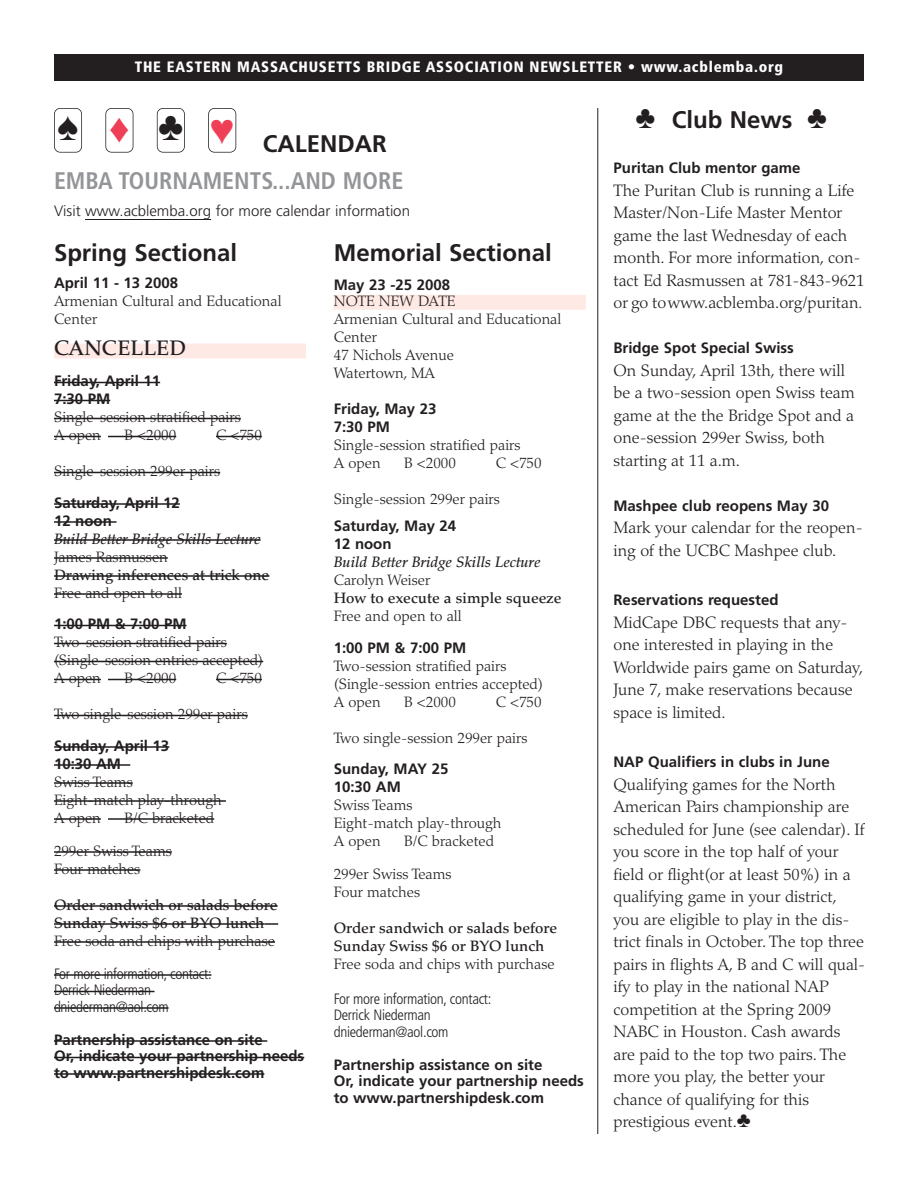
<style>
.page{position:relative;width:918px;height:1188px;background:#fff}
.page>*{position:absolute;margin:0;border:0;box-sizing:border-box;transform-origin:0 0}
.t1{font:34.35px "Zapf Dingbats";color:#231f20}
.t2{font:700 24px "Frutiger";color:#231f20}
.t3{font:700 condensed 24px "Frutiger";color:#939598}
.t4{font:500 21px "Palatino";color:#231f20}
.t5{font:300 16.5px/22.5px "Palatino";color:#231f20}
.t6{font:300 15px/18px "Palatino";color:#231f20}
.t7{font:700 15px/18px "Frutiger";color:#231f20}
.t8{font:500 15px/18px "Palatino";color:#231f20}
.t9{font:300 condensed 15px/16.5px "Frutiger";letter-spacing:-.02em;color:#231f20}
.t10{font:900 condensed 15px "Frutiger";letter-spacing:.05em;color:#fff}
.t11{font:italic 500 15px "Palatino";color:#231f20}
.t12{font:300 15px "Frutiger";color:#231f20}
.s1{color:#ef3f56}
.s2{font-size:15px}
</style>
<div class="page">
<div style="left:54px;top:54px;width:810px;height:27px;background:#231f20"></div>
<hr style="left:85px;top:219px;width:126px;height:1px;background:#231f20">
<hr style="left:597px;top:108px;width:1px;height:1026px;background:#231f20">
<div style="left:54px;top:344px;width:252px;height:15px;background:#fee9e5"></div>
<hr style="left:54px;top:382px;width:106px;height:1px;background:#231f20">
<hr style="left:54px;top:400px;width:56px;height:1px;background:#231f20">
<hr style="left:54px;top:418px;width:187px;height:1px;background:#231f20">
<hr style="left:54px;top:436px;width:47px;height:1px;background:#231f20">
<hr style="left:108px;top:436px;width:68px;height:1px;background:#231f20">
<hr style="left:216px;top:436px;width:46px;height:1px;background:#231f20">
<hr style="left:54px;top:472px;width:166px;height:1px;background:#231f20">
<hr style="left:54px;top:503px;width:126px;height:2px;background:#231f20">
<hr style="left:54px;top:521px;width:62px;height:2px;background:#231f20">
<hr style="left:54px;top:539px;width:207px;height:2px;background:#231f20">
<hr style="left:54px;top:557px;width:114px;height:2px;background:#231f20">
<hr style="left:54px;top:575px;width:215px;height:2px;background:#231f20">
<hr style="left:54px;top:593px;width:128px;height:2px;background:#231f20">
<hr style="left:54px;top:625px;width:133px;height:1px;background:#231f20">
<hr style="left:54px;top:643px;width:173px;height:1px;background:#231f20">
<hr style="left:54px;top:661px;width:209px;height:1px;background:#231f20">
<hr style="left:54px;top:679px;width:47px;height:1px;background:#231f20">
<hr style="left:108px;top:679px;width:68px;height:1px;background:#231f20">
<hr style="left:216px;top:679px;width:46px;height:1px;background:#231f20">
<hr style="left:54px;top:715px;width:194px;height:1px;background:#231f20">
<hr style="left:54px;top:746px;width:115px;height:2px;background:#231f20">
<hr style="left:54px;top:764px;width:76px;height:2px;background:#231f20">
<hr style="left:54px;top:782px;width:79px;height:2px;background:#231f20">
<hr style="left:54px;top:800px;width:172px;height:2px;background:#231f20">
<hr style="left:54px;top:818px;width:47px;height:2px;background:#231f20">
<hr style="left:108px;top:818px;width:106px;height:2px;background:#231f20">
<hr style="left:54px;top:851px;width:118px;height:2px;background:#231f20">
<hr style="left:54px;top:869px;width:86px;height:2px;background:#231f20">
<hr style="left:54px;top:905px;width:224px;height:2px;background:#231f20">
<hr style="left:54px;top:923px;width:210px;height:2px;background:#231f20">
<svg style="left:264px;top:923px;width:14px;height:2px"></svg>
<hr style="left:54px;top:941px;width:221px;height:2px;background:#231f20">
<hr style="left:54px;top:974px;width:157px;height:2px;background:#231f20">
<hr style="left:54px;top:991px;width:101px;height:1px;background:#231f20">
<hr style="left:54px;top:1007px;width:115px;height:2px;background:#231f20">
<hr style="left:54px;top:1040px;width:213px;height:2px;background:#231f20">
<hr style="left:54px;top:1057px;width:250px;height:1px;background:#231f20">
<hr style="left:54px;top:1073px;width:210px;height:2px;background:#231f20">
<div style="left:334px;top:295px;width:252px;height:15px;background:#fee9e5"></div>
<div style="left:208px;top:108px;width:28px;height:45px;border:2px solid #231f20;border-radius:6px"></div>
<div style="left:157px;top:108px;width:28px;height:45px;border:2px solid #231f20;border-radius:6px"></div>
<div style="left:105px;top:108px;width:28px;height:45px;border:2px solid #231f20;border-radius:6px"></div>
<div style="left:54px;top:108px;width:28px;height:45px;border:2px solid #231f20;border-radius:6px"></div>
<p class="t10" style="left:135px;top:60px;width:650px">THE EASTERN MASSACHUSETTS BRIDGE ASSOCIATION NEWSLETTER • www.acblemba.org</p>
<h1 class="t1" style="left:57px;top:112px;width:178px">♠<span class="s1">♦</span>♣<span class="s1">♥</span></h1>
<h2 class="t2" style="left:263px;top:134px;width:125px">CALENDAR</h2>
<h2 class="t3" style="left:54px;top:171px;width:351px">EMBA TOURNAMENTS...AND MORE</h2>
<p class="t12" style="left:54px;top:205px;width:358px">Visit www.acblemba.org for more calendar information</p>
<h2 class="t2" style="left:54px;top:243px;width:185px">Spring Sectional</h2>
<p class="t7" style="left:54px;top:275px;width:126px">April 11 - 13 2008</p>
<p class="t6" style="left:54px;top:294px;width:229px">Armenian Cultural and Educational<br>Center</p>
<p class="t4" style="left:54px;top:339px;width:134px">CANCELLED</p>
<p class="t7" style="left:54px;top:373px;width:108px">Friday, April 11<br>7:30 PM</p>
<p class="t6" style="left:54px;top:410px;width:188px">Single-session stratified pairs<br>A open</p>
<h2 class="t2" style="left:334px;top:243px;width:219px">Memorial Sectional</h2>
<p class="t7" style="left:334px;top:276px;width:118px">May 23 -25 2008</p>
<p class="t6" style="left:334px;top:294px;width:229px">NOTE NEW DATE<br>Armenian Cultural and Educational<br>Center<br>47 Nichols Avenue<br>Watertown, MA</p>
<p class="t7" style="left:334px;top:401px;width:104px">Friday, May 23<br>7:30 PM</p>
<p class="t6" style="left:334px;top:438px;width:188px">Single-session stratified pairs<br>A open</p>
<p class="t6" style="left:125px;top:428px;width:53px">B &lt;2000</p>
<p class="t6" style="left:216px;top:428px;width:47px">C &lt;750</p>
<p class="t6" style="left:54px;top:464px;width:168px">Single-session 299er pairs</p>
<p class="t7" style="left:54px;top:495px;width:127px">Saturday, April 12<br>12 noon</p>
<p class="t11" style="left:54px;top:533px;width:208px">Build Better Bridge Skills Lecture</p>
<p class="t6" style="left:54px;top:549px;width:115px">James Rasmussen</p>
<p class="t8" style="left:54px;top:567px;width:217px">Drawing inferences at trick one</p>
<p class="t6" style="left:54px;top:585px;width:129px">Free and open to all</p>
<p class="t7" style="left:54px;top:616px;width:134px">1:00 PM &amp; 7:00 PM</p>
<p class="t6" style="left:54px;top:635px;width:211px">Two-session stratified pairs (Single-session entries accepted)<br>A open</p>
<p class="t6" style="left:404px;top:456px;width:53px">B &lt;2000</p>
<p class="t6" style="left:496px;top:456px;width:47px">C &lt;750</p>
<p class="t6" style="left:334px;top:492px;width:168px">Single-session 299er pairs</p>
<p class="t7" style="left:334px;top:518px;width:124px">Saturday, May 24<br>12 noon</p>
<p class="t11" style="left:334px;top:556px;width:208px">Build Better Bridge Skills Lecture</p>
<p class="t6" style="left:334px;top:573px;width:98px">Carolyn Weiser</p>
<p class="t8" style="left:334px;top:591px;width:229px">How to execute a simple squeeze</p>
<p class="t6" style="left:334px;top:609px;width:129px">Free and open to all</p>
<p class="t7" style="left:334px;top:639px;width:134px">1:00 PM &amp; 7:00 PM</p>
<p class="t6" style="left:334px;top:658px;width:211px">Two-session stratified pairs (Single-session entries accepted)<br>A open</p>
<p class="t6" style="left:125px;top:671px;width:53px">B &lt;2000</p>
<p class="t6" style="left:216px;top:671px;width:47px">C &lt;750</p>
<p class="t6" style="left:54px;top:707px;width:195px">Two single-session 299er pairs</p>
<p class="t7" style="left:54px;top:738px;width:117px">Sunday, April 13<br>10:30 AM</p>
<p class="t6" style="left:54px;top:774px;width:169px">Swiss Teams<br>Eight-match play-through<br>A open</p>
<p class="t6" style="left:404px;top:694px;width:53px">B &lt;2000</p>
<p class="t6" style="left:496px;top:694px;width:47px">C &lt;750</p>
<p class="t6" style="left:334px;top:730px;width:195px">Two single-session 299er pairs</p>
<p class="t7" style="left:334px;top:761px;width:116px">Sunday, MAY 25<br>10:30 AM</p>
<p class="t6" style="left:334px;top:798px;width:169px">Swiss Teams<br>Eight-match play-through<br>A open</p>
<p class="t6" style="left:124px;top:810px;width:91px">B/C bracketed</p>
<p class="t6" style="left:54px;top:843px;width:119px">299er Swiss Teams<br>Four matches</p>
<p class="t8" style="left:54px;top:897px;width:225px">Order sandwich or salads before<br>Sunday Swiss $6 or BYO lunch</p>
<p class="t6" style="left:54px;top:933px;width:223px">Free soda and chips with purchase</p>
<p class="t9" style="left:54px;top:966px;width:159px">For more information, contact:<br>Derrick Niederman dniederman@aol.com</p>
<p class="t7" style="left:54px;top:1032px;width:252px;line-height:16.5px">Partnership assistance on site<br>Or, indicate your partnership needs to www.partnershipdesk.com</p>
<p class="t6" style="left:404px;top:834px;width:91px">B/C bracketed</p>
<p class="t6" style="left:334px;top:867px;width:119px">299er Swiss Teams<br>Four matches</p>
<p class="t8" style="left:334px;top:921px;width:225px">Order sandwich or salads before<br>Sunday Swiss $6 or BYO lunch</p>
<p class="t6" style="left:334px;top:957px;width:223px">Free soda and chips with purchase</p>
<p class="t9" style="left:334px;top:991px;width:159px">For more information, contact:<br>Derrick Niederman dniederman@aol.com</p>
<p class="t7" style="left:334px;top:1057px;width:252px;line-height:16.5px">Partnership assistance on site<br>Or, indicate your partnership needs to www.partnershipdesk.com</p>
<h2 class="t2" style="left:636px;top:110px;width:193px">♣ Club News ♣</h2>
<p class="t7" style="left:614px;top:160px;width:189px">Puritan Club mentor game</p>
<p class="t5" style="left:614px;top:181px;width:252px">The Puritan Club is running a Life Master/Non-Life Master Mentor game the last Wednesday of each month. For more information, con&shy;tact Ed Rasmussen at 781-843-9621 or go towww.acblemba.org/puritan<span class="s2">.</span></p>
<p class="t7" style="left:614px;top:340px;width:182px">Bridge Spot Special Swiss</p>
<p class="t5" style="left:614px;top:361px;width:243px">On Sunday, April 13th, there will be a two-session open Swiss team game at the the Bridge Spot and a one-session 299er Swiss, both starting at 11 a.m.</p>
<p class="t7" style="left:614px;top:498px;width:217px">Mashpee club reopens May 30</p>
<p class="t5" style="left:614px;top:518px;width:251px">Mark your calendar for the reopen&shy;ing of the UCBC Mashpee club.</p>
<p class="t7" style="left:614px;top:592px;width:167px">Reservations requested</p>
<p class="t5" style="left:614px;top:613px;width:251px">MidCape DBC requests that any&shy;one interested in playing in the<br>Worldwide pairs game on Saturday,<br>June 7, make reservations because space is limited.</p>
<p class="t7" style="left:614px;top:754px;width:218px">NAP Qualifiers in clubs in June</p>
<p class="t5" style="left:614px;top:775px;width:253px">Qualifying games for the North<br>American Pairs championship are scheduled for June (see calendar). If you score in the top half of your field or flight(or at least 50%) in a qualifying game in your district, you are eligible to play in the dis&shy;trict finals in October. The top three pairs in flights A, B and C will qual&shy;ify to play in the national NAP competition at the Spring 2009<br>NABC in Houston. Cash awards are paid to the top two pairs. The more you play, the better your chance of qualifying for this prestigious event.♣</p>
</div>
